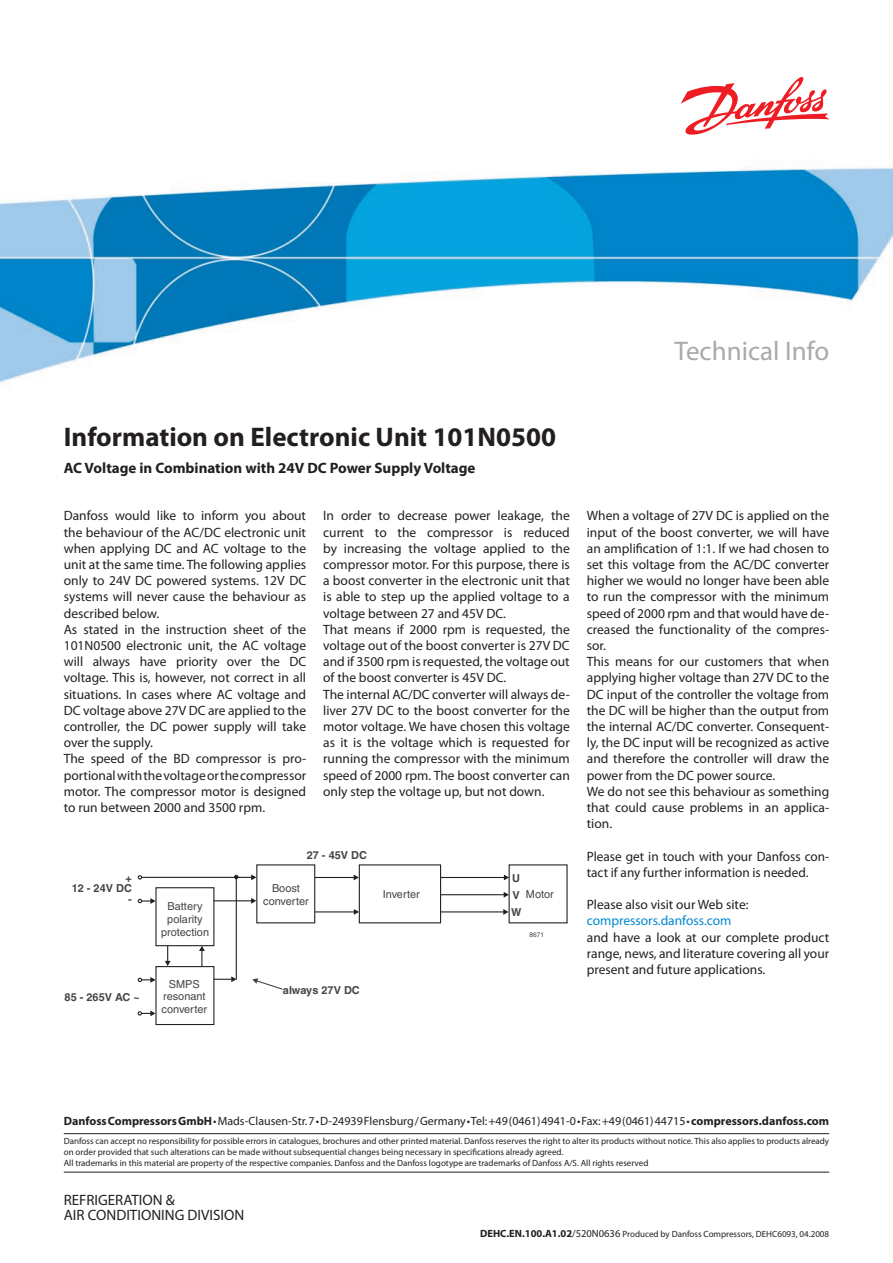
<style>
.page{position:relative;width:893px;height:1263px;background:#fff}
.page>*{position:absolute;margin:0;border:0;box-sizing:border-box;transform-origin:0 0}
.t1{font:700 27px "Myriad Pro";color:#231f20}
.t2{font:27px "Myriad Pro";color:#a8a9ad}
.t3{font:700 15px "Myriad Pro";color:#231f20}
.t4{font:15px/15px "Myriad Pro";color:#231f20}
.t5{font:13.5px/16.2px "Myriad Pro";color:#231f20}
.t6{font:13.5px "Myriad Pro";color:#0089cf}
.t7{font:12px "Myriad Pro";color:#231f20}
.t8{font:10.95px/12.6px "Helvetica";color:#454444;text-align:center}
.t9{font:700 10.95px/17px "Helvetica";color:#454444}
.t10{font:9px/10.8px "Myriad Pro";color:#231f20}
.t11{font:6.6px "Helvetica";color:#454444}
.s1{font-weight:700}
.s2{font-weight:700;font-size:10.5px}
.s3{font-size:10.5px}
</style>
<div class="page">
<img style="left:0;top:167px;width:893px;height:216px">
<svg style="left:681px;top:77px;width:148px;height:58px"></svg>
<svg style="left:140px;top:864px;width:428px;height:161px"></svg>
<svg style="left:138px;top:875px;width:4px;height:4px"></svg>
<svg style="left:251px;top:874px;width:5px;height:6px"></svg>
<svg style="left:138px;top:898px;width:18px;height:6px"></svg>
<hr style="left:315px;top:877px;width:39px;height:1px;background:#231f20">
<svg style="left:354px;top:874px;width:5px;height:6px"></svg>
<hr style="left:315px;top:911px;width:39px;height:1px;background:#231f20">
<svg style="left:354px;top:909px;width:5px;height:6px"></svg>
<hr style="left:441px;top:877px;width:63px;height:1px;background:#231f20">
<svg style="left:504px;top:874px;width:5px;height:6px"></svg>
<hr style="left:441px;top:911px;width:63px;height:1px;background:#231f20">
<svg style="left:503px;top:909px;width:5px;height:6px"></svg>
<hr style="left:441px;top:894px;width:63px;height:1px;background:#231f20">
<svg style="left:504px;top:892px;width:5px;height:6px"></svg>
<svg style="left:138px;top:977px;width:18px;height:6px"></svg>
<svg style="left:138px;top:1010px;width:18px;height:6px"></svg>
<hr style="left:214px;top:900px;width:38px;height:1px;background:#231f20">
<svg style="left:251px;top:898px;width:5px;height:6px"></svg>
<svg style="left:214px;top:976px;width:22px;height:6px"></svg>
<hr style="left:236px;top:877px;width:1px;height:103px;background:#231f20">
<svg style="left:234px;top:875px;width:4px;height:4px"></svg>
<svg style="left:165px;top:946px;width:6px;height:20px"></svg>
<svg style="left:199px;top:946px;width:6px;height:20px"></svg>
<svg style="left:252px;top:978px;width:32px;height:12px"></svg>
<hr style="left:64px;top:1133px;width:765px;height:1px;background:#231f20">
<hr style="left:64px;top:1172px;width:765px;height:1px;background:#231f20">
<h1 class="t2" style="left:675px;top:335px;width:156px">Technical Info</h1>
<h1 class="t1" style="left:64px;top:419px;width:494px">Information on Electronic Unit 101N0500</h1>
<p class="t3" style="left:64px;top:458px;width:413px">AC Voltage in Combination with 24V DC Power Supply Voltage</p>
<p class="t5" style="left:64px;top:508px;width:244px">Danfoss would like to inform you about the behaviour of the AC/DC electronic unit when applying DC and AC voltage to the unit at the same time. The following applies only to 24V DC powered systems. 12V DC systems will never cause the behaviour as described below.<br>As stated in the instruction sheet of the 101N0500 electronic unit, the AC voltage will always have priority over the DC voltage. This is, however, not correct in all situations. In cases where AC voltage and DC voltage above 27V DC are applied to the controller, the DC power supply will take over the supply.<br>The speed of the BD compressor is pro&shy;portional with the voltage or the compressor motor. The compressor motor is designed to run between 2000 and 3500 rpm.</p>
<p class="t5" style="left:587px;top:508px;width:244px">When a voltage of 27V DC is applied on the input of the boost converter, we will have an amplification of 1:1. If we had chosen to set this voltage from the AC/DC converter higher we would no longer have been able to run the compressor with the minimum speed of 2000 rpm and that would have de&shy;creased the functionality of the compres&shy;sor.<br>This means for our customers that when applying higher voltage than 27V DC to the DC input of the controller the voltage from the DC will be higher than the output from the internal AC/DC converter. Consequent&shy;ly, the DC input will be recognized as active and therefore the controller will draw the power from the DC power source.<br>We do not see this behaviour as something that could cause problems in an applica&shy;tion.</p>
<p class="t5" style="left:587px;top:848px;width:244px">Please get in touch with your Danfoss con&shy;tact if any further information is needed.</p>
<p class="t5" style="left:587px;top:896px;width:163px">Please also visit our Web site:</p>
<p class="t6" style="left:587px;top:913px;width:146px">compressors.danfoss.com</p>
<p class="t5" style="left:587px;top:929px;width:244px;text-align:justify">and have a look at our complete product range, news, and literature covering all your present and future applications.</p>
<p class="t5" style="left:323px;top:508px;width:248px">In order to decrease power leakage, the current to the compressor is reduced by increasing the voltage applied to the compressor motor. For this purpose, there is a boost converter in the electronic unit that is able to step up the applied voltage to a voltage between 27 and 45V DC.<br>That means if 2000 rpm is requested, the voltage out of the boost converter is 27V DC and if 3500 rpm is requested, the voltage out of the boost converter is 45V DC.<br>The internal AC/DC converter will always de&shy;liver 27V DC to the boost converter for the motor voltage. We have chosen this voltage as it is the voltage which is requested for running the compressor with the minimum speed of 2000 rpm. The boost converter can only step the voltage up, but not down.</p>
<p class="t9" style="left:307px;top:847px;width:62px">27 - 45V DC</p>
<p class="t9" style="left:511px;top:870px;width:12px">U<br>V<br>W</p>
<p class="t9" style="left:72px;top:873px;width:62px;line-height:10.5px;text-align:right">+<br>12 - 24V DC -</p>
<p class="t8" style="left:263px;top:882px;width:47px">Boost converter</p>
<p class="t8" style="left:383px;top:887px;width:39px">Inverter</p>
<p class="t8" style="left:526px;top:887px;width:29px">Motor</p>
<p class="t8" style="left:161px;top:900px;width:50px">Battery polarity protection</p>
<p class="t11" style="left:529px;top:931px;width:16px">8671</p>
<p class="t9" style="left:65px;top:988px;width:77px">85 - 265V AC ~</p>
<p class="t8" style="left:162px;top:977px;width:47px">SMPS resonant converter</p>
<p class="t9" style="left:283px;top:982px;width:78px">always 27V DC</p>
<p class="t7" style="left:64px;top:1114px;width:767px"><span class="s1">Danfoss Compressors GmbH</span> • Mads-Clausen-Str. 7 • D-24939 Flensburg / Germany • Tel: +49 (0461) 4941-0 • Fax: +49 (0461) 44715 • <span class="s1">compressors.danfoss.com</span></p>
<p class="t10" style="left:64px;top:1136px;width:767px">Danfoss can accept no responsibility for possible errors in catalogues, brochures and other printed material. Danfoss reserves the right to alter its products without notice. This also applies to products already on order provided that such alterations can be made without subsequential changes being necessary in specifications already agreed.<br>All trademarks in this material are property of the respective companies. Danfoss and the Danfoss logotype are trademarks of Danfoss A/S. All rights reserved</p>
<p class="t4" style="left:64px;top:1193px;width:182px">REFRIGERATION &amp;<br>AIR CONDITIONING DIVISION</p>
<p class="t10" style="left:480px;top:1228px;width:351px"><span class="s2">DEHC.EN.100.A1.02</span><span class="s3">/520N0636</span> Produced by Danfoss Compressors, DEHC6093, 04.2008</p>
</div>
